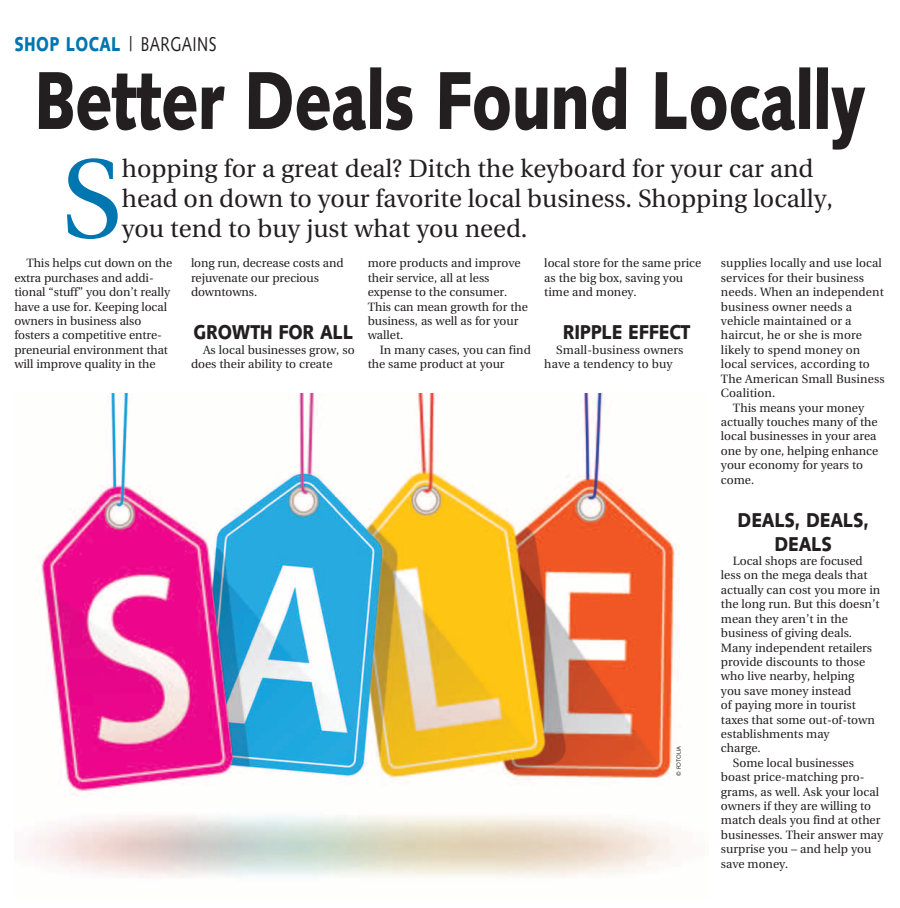
<style>
.page{position:relative;width:900px;height:908px;background:#fff}
.page>*{position:absolute;margin:0;border:0;box-sizing:border-box;transform-origin:0 0}
.DropCap2{font:111.7px "Utopia";color:#0076b0}
.Headline{font:900 82px "Syntax";letter-spacing:-.015em;color:#231f20;scale:.77 1}
.DropCap2-2{font:25px/30px "Utopia";color:#231f20}
.Subhed{font:900 20px/24px "Syntax";letter-spacing:-.015em;color:#231f20;text-align:center;scale:.86 1}
.RHS{font:900 20px "Syntax";letter-spacing:.025em;color:#0076b0;scale:.77 1}
.BodyCopy2{font:12px/14.4px "Utopia";color:#231f20}
.Cutline{font:6px "Syntax";letter-spacing:-.01em;color:#231f20;scale:.95 1}
.s1{font-weight:400;color:#231f20}
</style>
<div class="page">
<img style="left:28px;top:393px;width:653px;height:485px">
<p class="RHS" style="left:14px;top:32px;width:264px">SHOP LOCAL <span class="s1">| BARGAINS</span></p>
<p class="Headline" style="left:34px;top:52px;width:1082px">Better Deals Found Locally</p>
<p class="DropCap2" style="left:61px;top:138px;width:62px">S</p>
<p class="DropCap2-2" style="left:122px;top:154px;width:713px">hopping for a great deal? Ditch the keyboard for your car and head on down to your favorite local business. Shopping locally, you tend to buy just what you need.</p>
<p class="BodyCopy2" style="left:14px;top:256px;width:159px;text-indent:12px">This helps cut down on the extra purchases and addi&shy;tional “stuff” you don’t really have a use for. Keeping local owners in business also fosters a competitive entre&shy;preneurial environment that will improve quality in the</p>
<p class="BodyCopy2" style="left:191px;top:256px;width:154px">long run, decrease costs and rejuvenate our precious downtowns.</p>
<p class="Subhed" style="left:193px;top:320px;width:187px">GROWTH FOR ALL</p>
<p class="BodyCopy2" style="left:191px;top:342px;width:165px;text-indent:12px">As local businesses grow, so does their ability to create</p>
<p class="BodyCopy2" style="left:368px;top:256px;width:162px">more products and improve their service, all at less expense to the consumer.<br>This can mean growth for the business, as well as for your wallet.</p>
<p class="BodyCopy2" style="left:368px;top:343px;width:165px;text-indent:12px">In many cases, you can find the same product at your</p>
<p class="BodyCopy2" style="left:544px;top:256px;width:159px">local store for the same price as the big box, saving you time and money.</p>
<p class="Subhed" style="left:563px;top:320px;width:150px">RIPPLE EFFECT</p>
<p class="BodyCopy2" style="left:544px;top:342px;width:141px;text-indent:12px">Small-business owners have a tendency to buy</p>
<p class="Cutline" style="left:675px;top:775px;width:33px;rotate:-90deg">© FOTOLIA</p>
<p class="BodyCopy2" style="left:721px;top:256px;width:165px">supplies locally and use local services for their business needs. When an independent business owner needs a vehicle maintained or a haircut, he or she is more likely to spend money on local services, according to<br>The American Small Business<br>Coalition.</p>
<p class="BodyCopy2" style="left:721px;top:400px;width:159px;text-indent:12px">This means your money actually touches many of the local businesses in your area one by one, helping enhance your economy for years to come.</p>
<p class="Subhed" style="left:738px;top:507px;width:154px">DEALS, DEALS,<br>DEALS</p>
<p class="BodyCopy2" style="left:721px;top:554px;width:161px;text-indent:12px">Local shops are focused less on the mega deals that actually can cost you more in the long run. But this doesn’t mean they aren’t in the business of giving deals.<br>Many independent retailers provide discounts to those who live nearby, helping<br>you save money instead<br>of paying more in tourist taxes that some out-of-town establishments may<br>charge.</p>
<p class="BodyCopy2" style="left:721px;top:755px;width:164px;text-indent:12px">Some local businesses boast price-matching pro&shy;grams, as well. Ask your local owners if they are willing to match deals you find at other businesses. Their answer may surprise you – and help you save money.</p>
</div>
